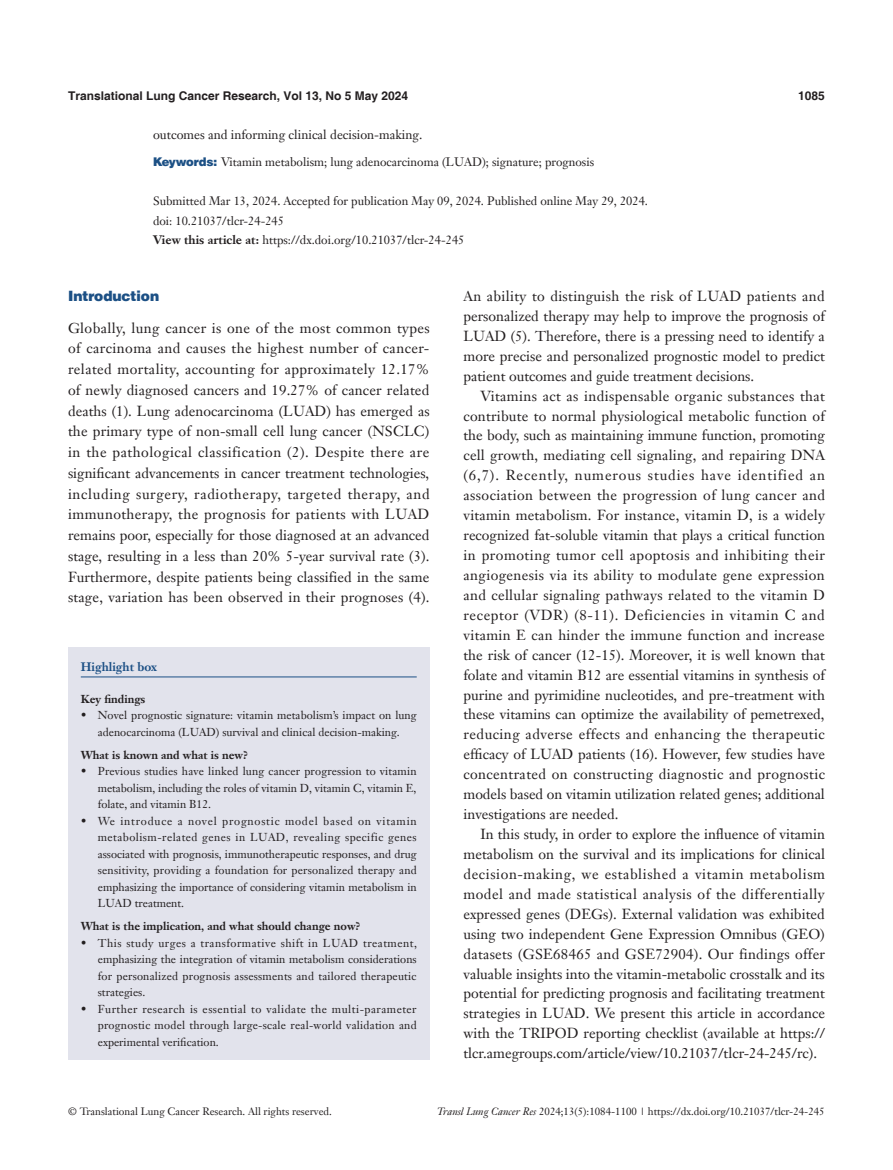
<style>
.page{position:relative;width:893px;height:1170px;background:#fff}
.page>*{position:absolute;margin:0;border:0;box-sizing:border-box;transform-origin:0 0}
.t1{font:14.25px/20px "Janson Text LT";color:#231f20;text-align:justify}
._1ji-zhengti{font:900 14.25px "Helvetica";color:#1c5085}
.A-Abstract{font:12.75px "Janson Text LT";color:#231f20}
.A-time{font:12px "Janson Text LT";color:#231f20}
.A-Keywords{font:12px "Janson Text LT";color:#231f20}
.A-View_this_article{font:12px "Janson Text LT";color:#231f20}
.t2{font:700 12px "Helvetica";color:#231f20}
.A-doi{font:12px "Janson Text LT";color:#231f20}
.Cite{font:700 12px "Janson Text LT";color:#1c5085}
.box-zhengwen{font:11.25px/16.5px "Janson Text LT";color:#231f20;text-align:justify}
.box-biaoti-1_5mm{font:700 11.25px "Janson Text LT";color:#231f20}
.box-biaoti{font:700 11.25px "Janson Text LT";color:#231f20}
.t3{font:10.5px "Janson Text LT";color:#231f20}
.s1{font-family:"Helvetica AME";color:#1c5085}
.s2{font-weight:700}
.s3{font-style:italic}
</style>
<div class="page">
<div style="left:68px;top:647px;width:361px;height:413px;background:#e2e3ec"></div>
<hr style="left:81px;top:676px;width:336px;height:1px;background:#1c5085">
<p class="t2" style="left:68px;top:88px;width:342px">Translational Lung Cancer Research, Vol 13, No 5 May 2024</p>
<p class="t2" style="left:798px;top:88px;width:28px">1085</p>
<p class="A-Abstract" style="left:153px;top:126px;width:271px">outcomes and informing clinical decision-making.</p>
<p class="A-Keywords" style="left:153px;top:155px;width:443px"><span class="s1">Keywords:</span> Vitamin metabolism; lung adenocarcinoma (LUAD); signature; prognosis</p>
<p class="A-time" style="left:153px;top:194px;width:496px">Submitted Mar 13, 2024. Accepted for publication May 09, 2024. Published online May 29, 2024.</p>
<p class="A-doi" style="left:153px;top:213px;width:132px">doi: 10.21037/tlcr-24-245</p>
<p class="A-View_this_article" style="left:153px;top:233px;width:313px"><span class="s2">View this article at:</span> https://dx.doi.org/10.21037/tlcr-24-245</p>
<p class="_1ji-zhengti" style="left:68px;top:287px;width:93px">Introduction</p>
<p class="t1" style="left:68px;top:317px;width:363px;line-height:20.7px">Globally, lung cancer is one of the most common types of carcinoma and causes the highest number of cancer&shy;related mortality, accounting for approximately 12.17% of newly diagnosed cancers and 19.27% of cancer related deaths (1). Lung adenocarcinoma (LUAD) has emerged as the primary type of non-small cell lung cancer (NSCLC) in the pathological classification (2). Despite there are significant advancements in cancer treatment technologies, including surgery, radiotherapy, targeted therapy, and immunotherapy, the prognosis for patients with LUAD remains poor, especially for those diagnosed at an advanced stage, resulting in a less than 20% 5-year survival rate (3).<br>Furthermore, despite patients being classified in the same stage, variation has been observed in their prognoses (4).</p>
<p class="Cite" style="left:81px;top:658px;width:78px">Highlight box</p>
<p class="box-biaoti" style="left:81px;top:691px;width:66px">Key findings</p>
<p class="box-zhengwen" style="left:81px;top:707px;width:337px;text-align:center">• Novel prognostic signature: vitamin metabolism’s impact on lung adenocarcinoma (LUAD) survival and clinical decision-making.</p>
<p class="box-biaoti-1_5mm" style="left:81px;top:747px;width:169px">What is known and what is new?</p>
<p class="box-zhengwen" style="left:98px;top:763px;width:320px;text-indent:-17px">• Previous studies have linked lung cancer progression to vitamin metabolism, including the roles of vitamin D, vitamin C, vitamin E, folate, and vitamin B12.</p>
<p class="box-zhengwen" style="left:98px;top:812px;width:321px;text-indent:-17px">• We introduce a novel prognostic model based on vitamin metabolism-related genes in LUAD, revealing specific genes associated with prognosis, immunotherapeutic responses, and drug sensitivity, providing a foundation for personalized therapy and emphasizing the importance of considering vitamin metabolism in LUAD treatment.</p>
<p class="box-biaoti-1_5mm" style="left:81px;top:919px;width:281px">What is the implication, and what should change now?</p>
<p class="box-zhengwen" style="left:98px;top:934px;width:321px;text-indent:-17px">• This study urges a transformative shift in LUAD treatment, emphasizing the integration of vitamin metabolism considerations for personalized prognosis assessments and tailored therapeutic strategies.</p>
<p class="box-zhengwen" style="left:98px;top:1000px;width:320px;text-indent:-17px">• Further research is essential to validate the multi-parameter prognostic model through large-scale real-world validation and experimental verification.</p>
<p class="t1" style="left:463px;top:286px;width:363px">An ability to distinguish the risk of LUAD patients and personalized therapy may help to improve the prognosis of LUAD (5). Therefore, there is a pressing need to identify a more precise and personalized prognostic model to predict patient outcomes and guide treatment decisions.</p>
<p class="t1" style="left:463px;top:385px;width:363px;text-indent:17px">Vitamins act as indispensable organic substances that contribute to normal physiological metabolic function of the body, such as maintaining immune function, promoting cell growth, mediating cell signaling, and repairing DNA (6,7). Recently, numerous studies have identified an association between the progression of lung cancer and vitamin metabolism. For instance, vitamin D, is a widely recognized fat-soluble vitamin that plays a critical function in promoting tumor cell apoptosis and inhibiting their angiogenesis via its ability to modulate gene expression and cellular signaling pathways related to the vitamin D receptor (VDR) (8-11). Deficiencies in vitamin C and vitamin E can hinder the immune function and increase the risk of cancer (12-15). Moreover, it is well known that folate and vitamin B12 are essential vitamins in synthesis of purine and pyrimidine nucleotides, and pre-treatment with these vitamins can optimize the availability of pemetrexed, reducing adverse effects and enhancing the therapeutic efficacy of LUAD patients (16). However, few studies have concentrated on constructing diagnostic and prognostic models based on vitamin utilization related genes; additional investigations are needed.</p>
<p class="t1" style="left:463px;top:824px;width:363px;text-indent:17px">In this study, in order to explore the influence of vitamin metabolism on the survival and its implications for clinical decision-making, we established a vitamin metabolism model and made statistical analysis of the differentially expressed genes (DEGs). External validation was exhibited using two independent Gene Expression Omnibus (GEO) datasets (GSE68465 and GSE72904). Our findings offer valuable insights into the vitamin-metabolic crosstalk and its potential for predicting prognosis and facilitating treatment strategies in LUAD. We present this article in accordance with the TRIPOD reporting checklist (available at https:// tlcr.amegroups.com/article/view/10.21037/tlcr-24-245/rc).</p>
<p class="t3" style="left:68px;top:1104px;width:265px">© Translational Lung Cancer Research. All rights reserved.</p>
<p class="t3" style="left:437px;top:1104px;width:389px"><span class="s3">Transl Lung Cancer Res</span> 2024;13(5):1084-1100 | https://dx.doi.org/10.21037/tlcr-24-245</p>
</div>
